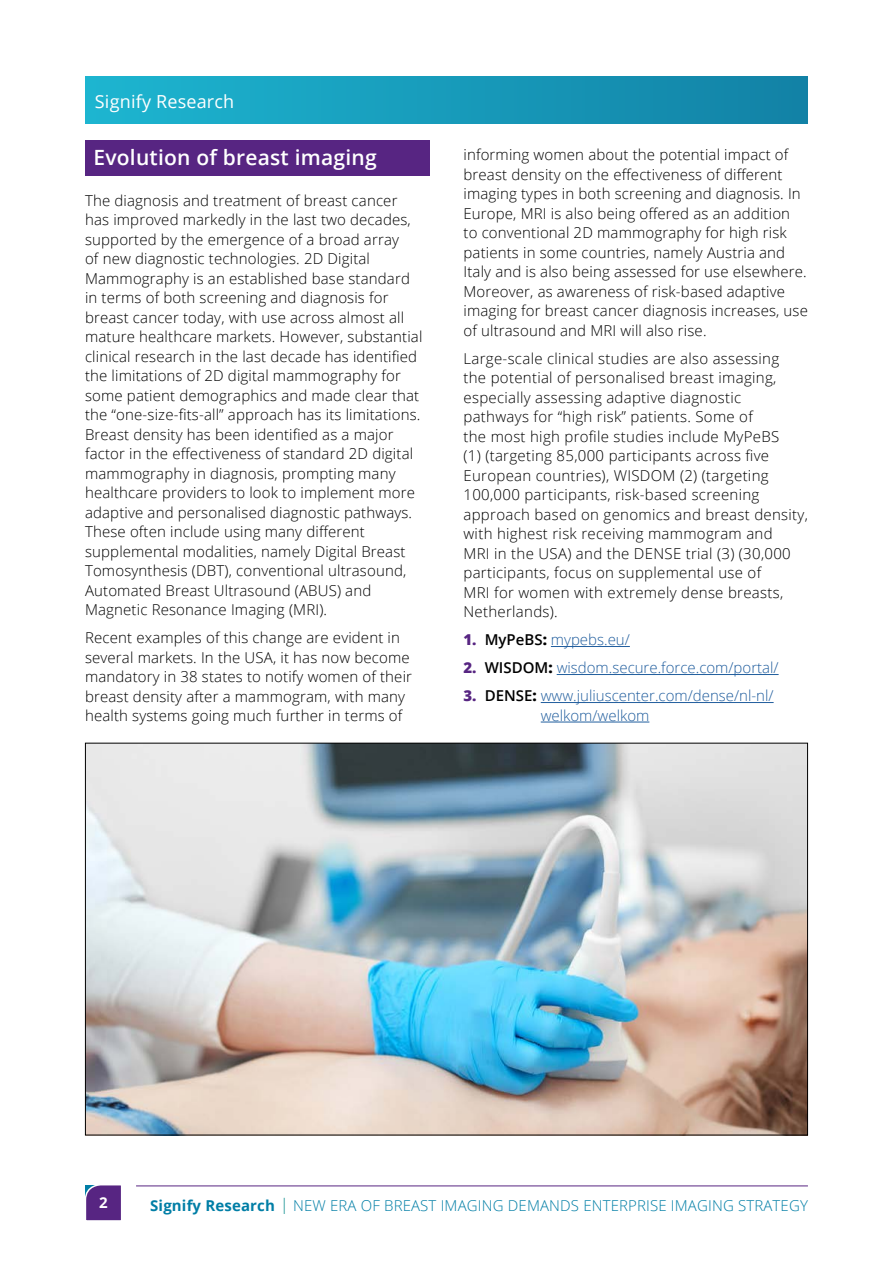
<style>
.page{position:relative;width:893px;height:1263px;background:#fff}
.page>*{position:absolute;margin:0;border:0;box-sizing:border-box;transform-origin:0 0}
.t1{font:600 21px "Open Sans";letter-spacing:.01em;color:#fff}
.t2{font:18px "Open Sans";letter-spacing:.01em;color:#fff}
.t3{font:300 15px/19.5px "Open Sans";letter-spacing:.01em;color:#000}
.t4{font:300 15px/19.5px "Open Sans";color:#215e9e}
.t5{font:300 15px "Open Sans";letter-spacing:.01em;color:#007ea6}
.t6{font:700 15px "Open Sans";letter-spacing:.01em;color:#007ea6}
.t7{font:700 15px "Open Sans";color:#fff}
.s1{font-weight:800;color:#572582}
.s2{font-weight:600;color:#000}
.s3{font-weight:800;color:#000}
.s4{font-family:"Helvetica";font-size:22.5px;color:#088}
</style>
<div class="page">
<div style="left:85px;top:140px;width:344px;height:36px;background:#572582"></div>
<hr style="left:551px;top:646px;width:79px;height:1px;background:#215e9e">
<hr style="left:557px;top:674px;width:222px;height:1px;background:#215e9e">
<hr style="left:541px;top:702px;width:233px;height:1px;background:#215e9e">
<hr style="left:541px;top:722px;width:108px;height:1px;background:#215e9e">
<img style="left:87px;top:745px;width:719px;height:388px">
<svg style="left:85px;top:1185px;width:36px;height:36px"></svg>
<div style="left:85px;top:77px;width:723px;height:46px;background:linear-gradient(to right,#1db5d0,#1281a5)"></div>
<hr style="left:136px;top:1185px;width:672px;height:1px;background:#572582">
<p class="t2" style="left:95px;top:89px;width:141px">Signify Research</p>
<h1 class="t1" style="left:94px;top:143px;width:285px">Evolution of breast imaging</h1>
<p class="t3" style="left:85px;top:190px;width:339px">The diagnosis and treatment of breast cancer has improved markedly in the last two decades, supported by the emergence of a broad array<br>of new diagnostic technologies. 2D Digital Mammography is an established base standard in terms of both screening and diagnosis for breast cancer today, with use across almost all mature healthcare markets. However, substantial clinical research in the last decade has identified the limitations of 2D digital mammography for some patient demographics and made clear that the “one-size-fits-all” approach has its limitations.<br>Breast density has been identified as a major factor in the effectiveness of standard 2D digital mammography in diagnosis, prompting many healthcare providers to look to implement more adaptive and personalised diagnostic pathways.<br>These often include using many different supplemental modalities, namely Digital Breast Tomosynthesis (DBT), conventional ultrasound, Automated Breast Ultrasound (ABUS) and Magnetic Resonance Imaging (MRI).</p>
<p class="t3" style="left:85px;top:628px;width:328px">Recent examples of this change are evident in several markets. In the USA, it has now become mandatory in 38 states to notify women of their breast density after a mammogram, with many health systems going much further in terms of</p>
<p class="t3" style="left:463px;top:145px;width:346px">informing women about the potential impact of breast density on the effectiveness of different imaging types in both screening and diagnosis. In Europe, MRI is also being offered as an addition<br>to conventional 2D mammography for high risk patients in some countries, namely Austria and Italy and is also being assessed for use elsewhere.<br>Moreover, as awareness of risk-based adaptive imaging for breast cancer diagnosis increases, use of ultrasound and MRI will also rise.</p>
<p class="t3" style="left:463px;top:348px;width:346px">Large-scale clinical studies are also assessing<br>the potential of personalised breast imaging, especially assessing adaptive diagnostic pathways for “high risk” patients. Some of<br>the most high profile studies include MyPeBS<br>(1) (targeting 85,000 participants across five European countries), WISDOM (2) (targeting 100,000 participants, risk-based screening approach based on genomics and breast density, with highest risk receiving mammogram and<br>MRI in the USA) and the DENSE trial (3) (30,000 participants, focus on supplemental use of<br>MRI for women with extremely dense breasts, Netherlands).</p>
<p class="t4" style="left:463px;top:630px;width:168px"><span class="s1">1.</span> <span class="s2">MyPeBS</span><span class="s3">:</span> mypebs.eu/</p>
<p class="t4" style="left:463px;top:658px;width:317px"><span class="s1">2.</span> <span class="s2">WISDOM</span><span class="s3">:</span> wisdom.secure.force.com/portal/</p>
<p class="t4" style="left:541px;top:686px;width:234px;text-indent:-77px"><span class="s1">3.</span> <span class="s2">DENSE</span><span class="s3">:</span> www.juliuscenter.com/dense/nl-nl/ welkom/welkom</p>
<p class="t7" style="left:99px;top:1192px;width:10px">2</p>
<p class="t5" style="left:283px;top:1196px;width:526px"><span class="s4">l</span> NEW ERA OF BREAST IMAGING DEMANDS ENTERPRISE IMAGING STRATEGY</p>
<p class="t6" style="left:150px;top:1195px;width:126px">Signify Research</p>
</div>
